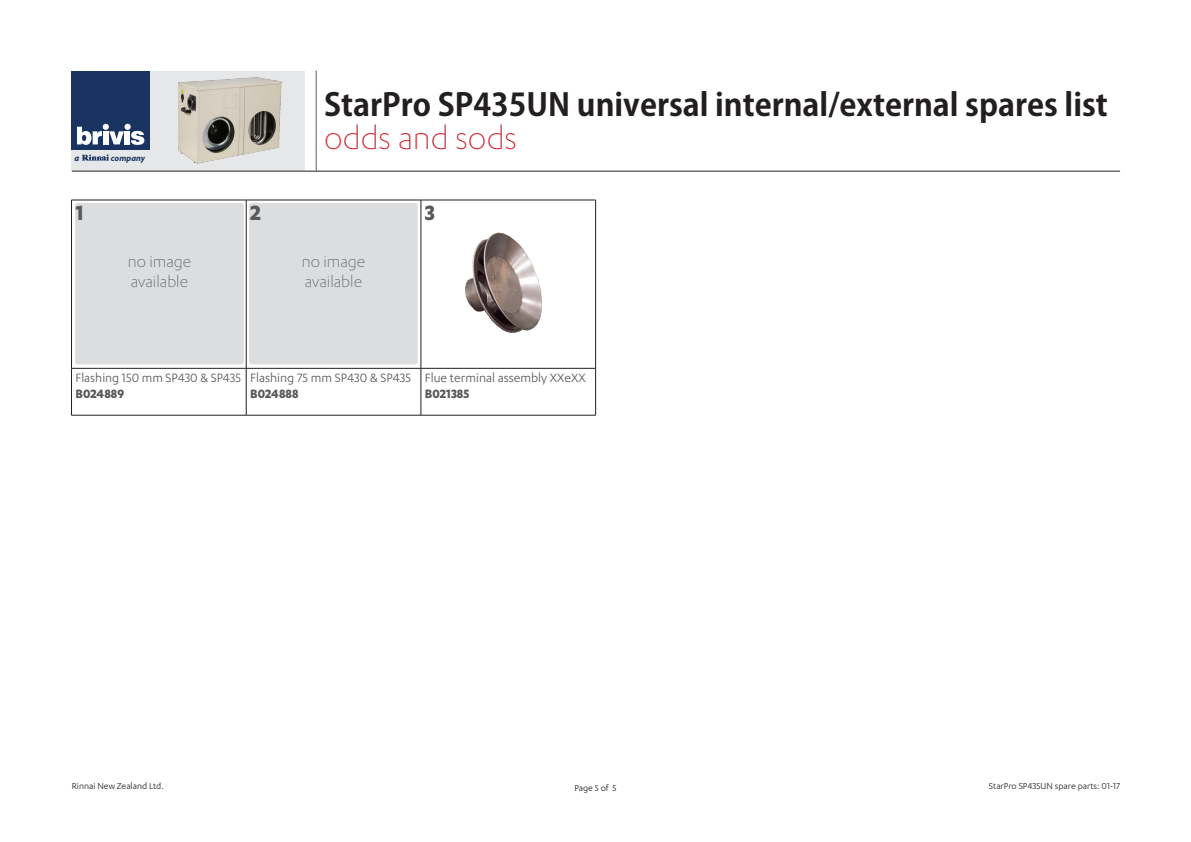
<style>
.page{position:relative;width:1191px;height:842px;background:#fff}
.page>*{position:absolute;margin:0;border:0;box-sizing:border-box;transform-origin:0 0}
.t1{font:300 36px "Karbon";color:#d1232a}
.t2{font:700 31px "Koz Go Pr 6 N";color:#231f20}
.t3{font:700 24px "Karbon";color:#57585a}
.t4{font:300 18px "Karbon";color:#57585a}
.t5{font:14px "Karbon";color:#57585a}
.t6{font:700 14px "Karbon";color:#57585a}
.t7{font:10px "Karbon";color:#231f20}
.t8{font:italic 700 8.7px "Myriad Pro";color:#193461}
.t9{font:italic 700 8.6px "Myriad Pro";color:#193461}
</style>
<div class="page">
<div style="left:71px;top:72px;width:234px;height:99px;background:#e6e7e9"></div>
<hr style="left:316px;top:70px;width:1px;height:101px;background:#57585a">
<svg style="left:82px;top:154px;width:27px;height:7px"></svg>
<div style="left:72px;top:71px;width:78px;height:78px;background:#193461"></div>
<svg style="left:77px;top:124px;width:67px;height:21px"></svg>
<img style="left:178px;top:78px;width:103px;height:85px">
<hr style="left:72px;top:171px;width:1048px;height:1px;background:#231f20">
<div style="left:249px;top:203px;width:169px;height:161px;background:#dcdddf;border-radius:3px"></div>
<div style="left:75px;top:203px;width:169px;height:161px;background:#dcdddf;border-radius:3px"></div>
<hr style="left:71px;top:200px;width:175px;height:1px;background:#231f20">
<hr style="left:71px;top:200px;width:1px;height:168px;background:#231f20">
<hr style="left:246px;top:200px;width:175px;height:1px;background:#231f20">
<hr style="left:246px;top:200px;width:1px;height:168px;background:#231f20">
<hr style="left:421px;top:200px;width:175px;height:1px;background:#231f20">
<hr style="left:421px;top:200px;width:1px;height:168px;background:#231f20">
<hr style="left:595px;top:200px;width:1px;height:168px;background:#231f20">
<hr style="left:71px;top:368px;width:175px;height:1px;background:#231f20">
<hr style="left:71px;top:368px;width:1px;height:47px;background:#231f20">
<hr style="left:246px;top:368px;width:175px;height:1px;background:#231f20">
<hr style="left:246px;top:368px;width:1px;height:47px;background:#231f20">
<hr style="left:421px;top:368px;width:175px;height:1px;background:#231f20">
<hr style="left:421px;top:368px;width:1px;height:47px;background:#231f20">
<hr style="left:595px;top:368px;width:1px;height:47px;background:#231f20">
<hr style="left:71px;top:415px;width:175px;height:1px;background:#231f20">
<hr style="left:246px;top:415px;width:175px;height:1px;background:#231f20">
<hr style="left:421px;top:415px;width:175px;height:1px;background:#231f20">
<img style="left:465px;top:232px;width:77px;height:101px">
<p class="t8" style="left:74px;top:152px;width:6px">a</p>
<p class="t9" style="left:111px;top:152px;width:36px">company</p>
<h2 class="t2" style="left:324px;top:87px;width:785px">StarPro SP435UN universal internal/external spares list</h2>
<p class="t1" style="left:324px;top:119px;width:194px">odds and sods</p>
<p class="t3" style="left:75px;top:199px;width:9px">1</p>
<p class="t3" style="left:250px;top:199px;width:12px">2</p>
<p class="t3" style="left:425px;top:199px;width:12px">3</p>
<p class="t4" style="left:128px;top:252px;width:65px">no image</p>
<p class="t4" style="left:131px;top:272px;width:59px">available</p>
<p class="t4" style="left:302px;top:252px;width:65px">no image</p>
<p class="t4" style="left:305px;top:272px;width:59px">available</p>
<p class="t5" style="left:75px;top:370px;width:167px">Flashing 150 mm SP430 &amp; SP435</p>
<p class="t6" style="left:75px;top:386px;width:50px">B024889</p>
<p class="t5" style="left:250px;top:370px;width:162px">Flashing 75 mm SP430 &amp; SP435</p>
<p class="t6" style="left:250px;top:386px;width:50px">B024888</p>
<p class="t5" style="left:425px;top:370px;width:162px">Flue terminal assembly XXeXX</p>
<p class="t6" style="left:425px;top:386px;width:46px">B021385</p>
<p class="t7" style="left:72px;top:781px;width:93px">Rinnai New Zealand Ltd.</p>
<p class="t7" style="left:574px;top:782px;width:44px">Page 5 of 5</p>
<p class="t7" style="left:989px;top:781px;width:133px">StarPro SP435UN spare parts: 01-17</p>
</div>
